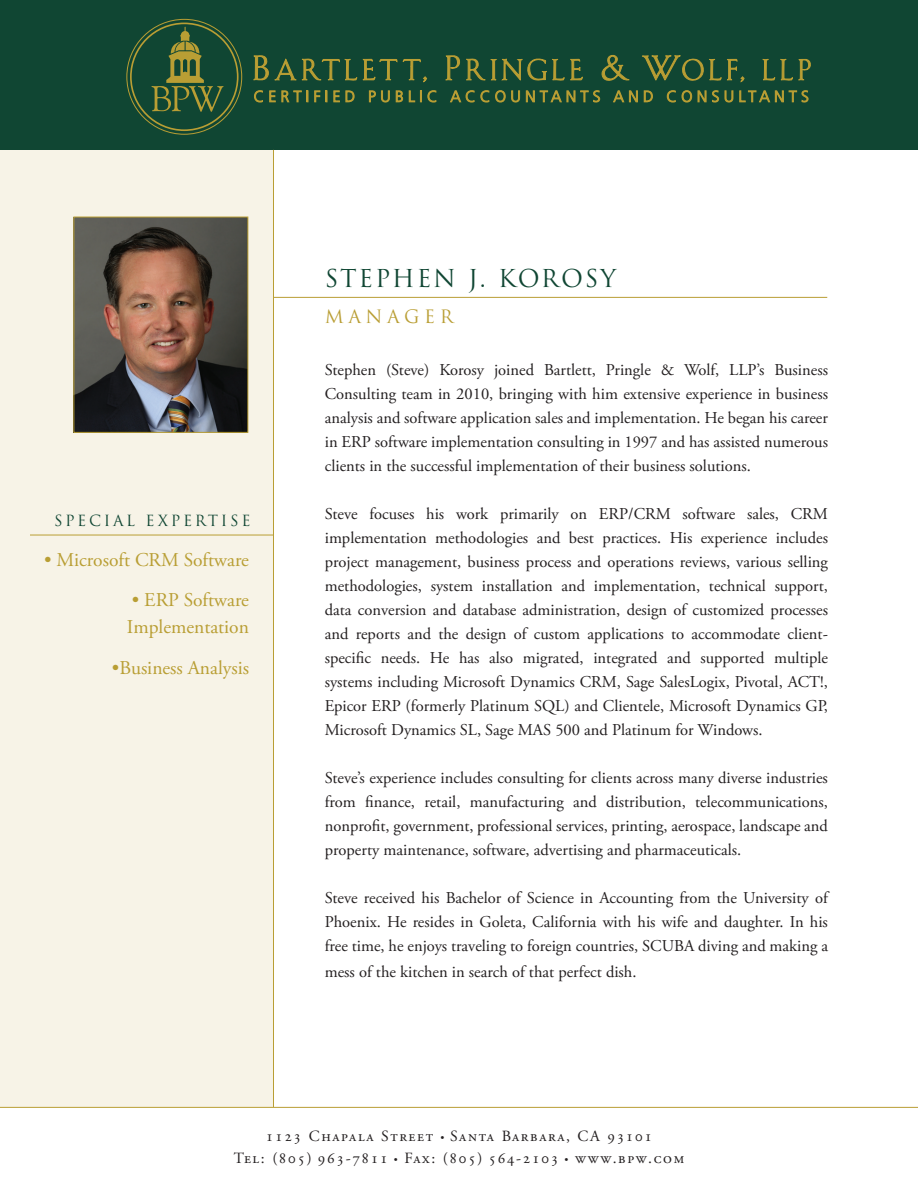
<style>
.page{position:relative;width:918px;height:1188px;background:#fff}
.page>*{position:absolute;margin:0;border:0;box-sizing:border-box;transform-origin:0 0}
.t1{font:24px "Trajan Pro";letter-spacing:.075em;color:#104633}
.t2{font:19.5px/27px "Adobe Garamond Pro";color:#b99e34}
.t3{font:18px "Trajan Pro";letter-spacing:.25em;color:#b99e34}
.t4{font:16.5px/24px "Adobe Garamond Pro";color:#231f20;text-align:justify}
.t5{font:15.6px/21.8px "Adobe Garamond Pro";letter-spacing:.105em;color:#231f20;text-align:center}
.t6{font:15px "Trajan Pro";letter-spacing:.175em;color:#104633}
.s1{font-size:10.35px}
</style>
<div class="page">
<div style="left:0;top:144px;width:273px;height:963px;background:#f7f3e7"></div>
<div style="left:0;top:0;width:918px;height:150px;background:#104633"></div>
<svg style="left:136px;top:27px;width:103px;height:108px"></svg>
<svg style="left:253px;top:55px;width:184px;height:48px"></svg>
<svg style="left:445px;top:55px;width:366px;height:48px"></svg>
<img style="left:76px;top:219px;width:170px;height:212px">
<div style="left:74px;top:217px;width:174px;height:216px;border:1px solid #b99e34"></div>
<hr style="left:30px;top:535px;width:243px;height:1px;background:#b99e34">
<hr style="left:0;top:1107px;width:918px;height:1px;background:#b99e34">
<hr style="left:274px;top:297px;width:553px;height:1px;background:#b99e34">
<hr style="left:273px;top:150px;width:1px;height:957px;background:#b99e34">
<p class="t6" style="left:54px;top:511px;width:198px">SPECIAL EXPERTISE</p>
<p class="t2" style="left:44px;top:547px;width:206px">• Microsoft CRM Software</p>
<p class="t2" style="left:127px;top:587px;width:124px">• ERP Software<br>Implementation</p>
<p class="t2" style="left:112px;top:655px;width:139px">•Business Analysis</p>
<h1 class="t1" style="left:325px;top:263px;width:293px">STEPHEN J. KOROSY</h1>
<p class="t3" style="left:325px;top:305px;width:130px">MANAGER</p>
<p class="t4" style="left:325px;top:358px;width:505px">Stephen (Steve) Korosy joined Bartlett, Pringle &amp; Wolf, LLP’s Business Consulting team in 2010, bringing with him extensive experience in business analysis and software application sales and implementation. He began his career in ERP software implementation consulting in 1997 and has assisted numerous clients in the successful implementation of their business solutions.</p>
<p class="t4" style="left:325px;top:502px;width:505px">Steve focuses his work primarily on ERP/CRM software sales, CRM implementation methodologies and best practices. His experience includes project management, business process and operations reviews, various selling methodologies, system installation and implementation, technical support, data conversion and database administration, design of customized processes and reports and the design of custom applications to accommodate client&shy;specific needs. He has also migrated, integrated and supported multiple systems including Microsoft Dynamics CRM, Sage SalesLogix, Pivotal, ACT!, Epicor ERP (formerly Platinum SQL) and Clientele, Microsoft Dynamics GP, Microsoft Dynamics SL, Sage MAS 500 and Platinum for Windows.</p>
<p class="t4" style="left:325px;top:766px;width:505px">Steve’s experience includes consulting for clients across many diverse industries from finance, retail, manufacturing and distribution, telecommunications, nonprofit, government, professional services, printing, aerospace, landscape and property maintenance, software, advertising and pharmaceuticals.</p>
<p class="t4" style="left:325px;top:886px;width:505px">Steve received his Bachelor of Science in Accounting from the University of Phoenix. He resides in Goleta, California with his wife and daughter. In his free time, he enjoys traveling to foreign countries, SCUBA diving and making a</p>
<p class="t4" style="left:325px;top:960px;width:313px">mess of the kitchen in search of that perfect dish.</p>
<p class="t5" style="left:234px;top:1126px;width:452px">1123 Chapala Street <span class="s1">•</span> Santa Barbara, CA 93101<br>Tel: (805) 963-7811 <span class="s1">•</span> Fax: (805) 564-2103 <span class="s1">•</span> www.bpw.com</p>
</div>
